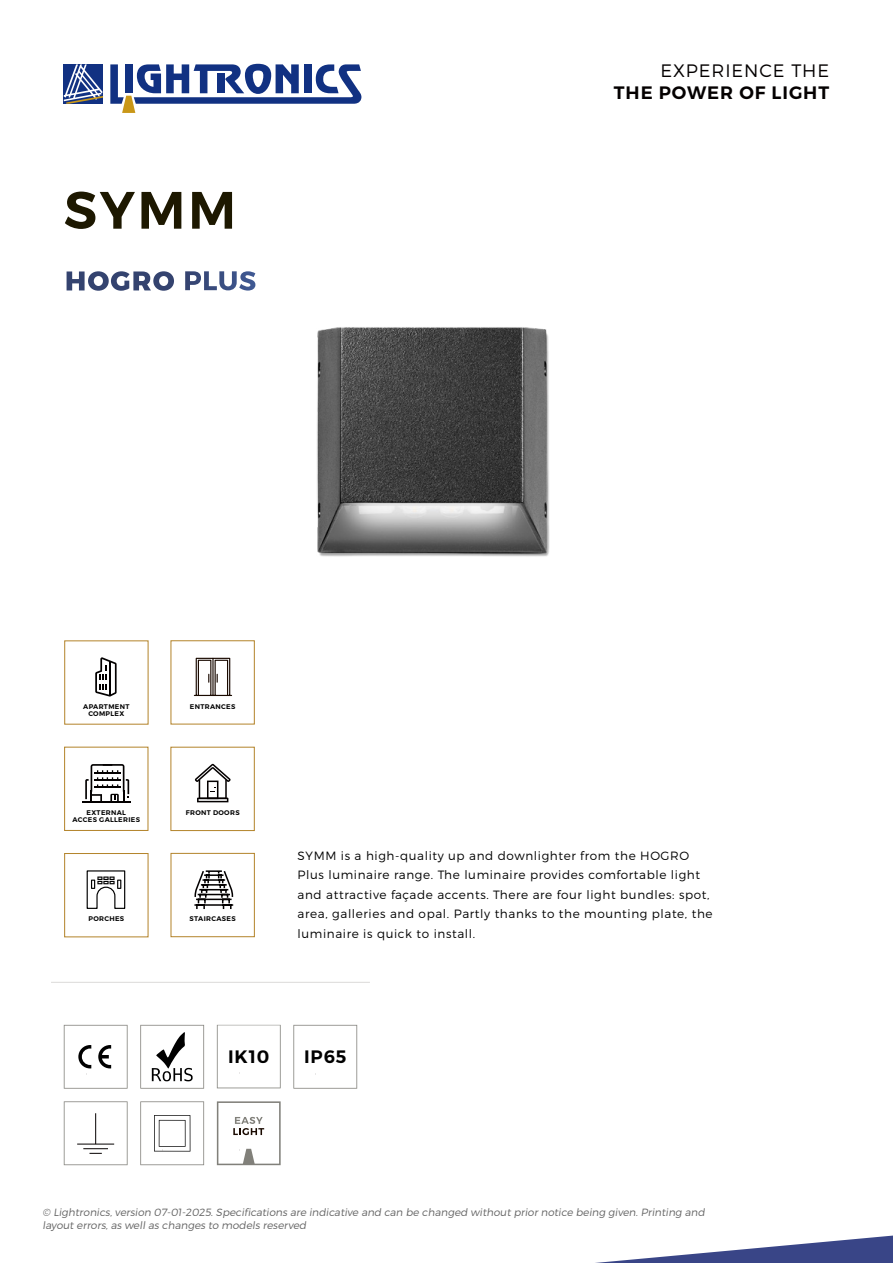
<style>
.page{position:relative;width:893px;height:1263px;background:#fff}
.page>*{position:absolute;margin:0;border:0;box-sizing:border-box;transform-origin:0 0}
.t1{font:52.5px "Trueno S Bd";color:#1d1800}
.t2{font:18px "Trueno S Bd";letter-spacing:.05em;color:#040000}
.t3{font:18px "Trueno Lt";letter-spacing:.05em;color:#040000}
.t4{font:18px "Trueno S Bd";letter-spacing:.05em;color:#000}
.t5{font:12px/19.5px "Trueno Lt";letter-spacing:.05em;color:#000}
.t6{font:10.5px/12.6px "Trueno Lt It";color:#636363}
.t7{font:6.75px/7.1px "Trueno S Bd";letter-spacing:.05em;color:#000;text-align:center}
</style>
<div class="page">
<svg style="left:595px;top:1235px;width:298px;height:28px"></svg>
<hr style="left:51px;top:982px;width:319px;height:1px;background:#dddcdb">
<img style="left:255px;top:273px;width:295px;height:284px">
<svg style="left:64px;top:1101px;width:64px;height:64px"></svg>
<hr style="left:95px;top:1113px;width:1px;height:31px;background:#050000">
<svg style="left:64px;top:1025px;width:64px;height:64px"></svg>
<svg style="left:293px;top:1025px;width:64px;height:64px"></svg>
<svg style="left:140px;top:1101px;width:64px;height:64px"></svg>
<svg style="left:217px;top:1025px;width:64px;height:63px"></svg>
<svg style="left:217px;top:1101px;width:64px;height:64px"></svg>
<svg style="left:140px;top:1025px;width:64px;height:64px"></svg>
<svg style="left:194px;top:870px;width:40px;height:39px"></svg>
<div style="left:170px;top:853px;width:85px;height:84px;border:1px solid #b4852d"></div>
<svg style="left:193px;top:657px;width:40px;height:40px"></svg>
<div style="left:170px;top:640px;width:85px;height:84px;border:1px solid #b4852d"></div>
<svg style="left:86px;top:870px;width:40px;height:39px"></svg>
<div style="left:64px;top:853px;width:85px;height:84px;border:1px solid #b4852d"></div>
<svg style="left:95px;top:657px;width:22px;height:39px"></svg>
<hr style="left:82px;top:801px;width:48px;height:1px;background:#030000">
<svg style="left:85px;top:764px;width:44px;height:37px"></svg>
<div style="left:64px;top:747px;width:84px;height:84px;border:1px solid #b4852d"></div>
<svg style="left:195px;top:764px;width:36px;height:38px"></svg>
<div style="left:170px;top:747px;width:85px;height:84px;border:1px solid #b4852d"></div>
<svg style="left:64px;top:64px;width:39px;height:40px"></svg>
<svg style="left:110px;top:64px;width:251px;height:49px"></svg>
<svg style="left:67px;top:271px;width:107px;height:20px"></svg>
<svg style="left:185px;top:271px;width:70px;height:20px"></svg>
<h1 class="t1" style="left:64px;top:178px;width:174px">SYMM</h1>
<h2 class="t3" style="left:660px;top:60px;width:170px">EXPERIENCE THE</h2>
<h2 class="t2" style="left:614px;top:81px;width:217px">THE POWER OF LIGHT</h2>
<p class="t7" style="left:83px;top:703px;width:48px">APARTMENT<br>COMPLEX</p>
<p class="t7" style="left:190px;top:703px;width:47px">ENTRANCES</p>
<p class="t7" style="left:72px;top:809px;width:69px">EXTERNAL<br>ACCES GALLERIES</p>
<p class="t7" style="left:186px;top:809px;width:55px">FRONT DOORS</p>
<p class="t7" style="left:88px;top:915px;width:37px">PORCHES</p>
<p class="t7" style="left:190px;top:915px;width:48px">STAIRCASES</p>
<p class="t5" style="left:298px;top:845px;width:416px">SYMM is a high-quality up and downlighter from the HOGRO Plus luminaire range. The luminaire provides comfortable light and attractive façade accents. There are four light bundles: spot, area, galleries and opal. Partly thanks to the mounting plate, the luminaire is quick to install.</p>
<h2 class="t4" style="left:228px;top:1045px;width:43px">IK10</h2>
<h2 class="t4" style="left:304px;top:1045px;width:44px">IP65</h2>
<p class="t6" style="left:43px;top:1206px;width:664px">© Lightronics, version 07-01-2025. Specifications are indicative and can be changed without prior notice being given. Printing and layout errors, as well as changes to models reserved</p>
</div>
